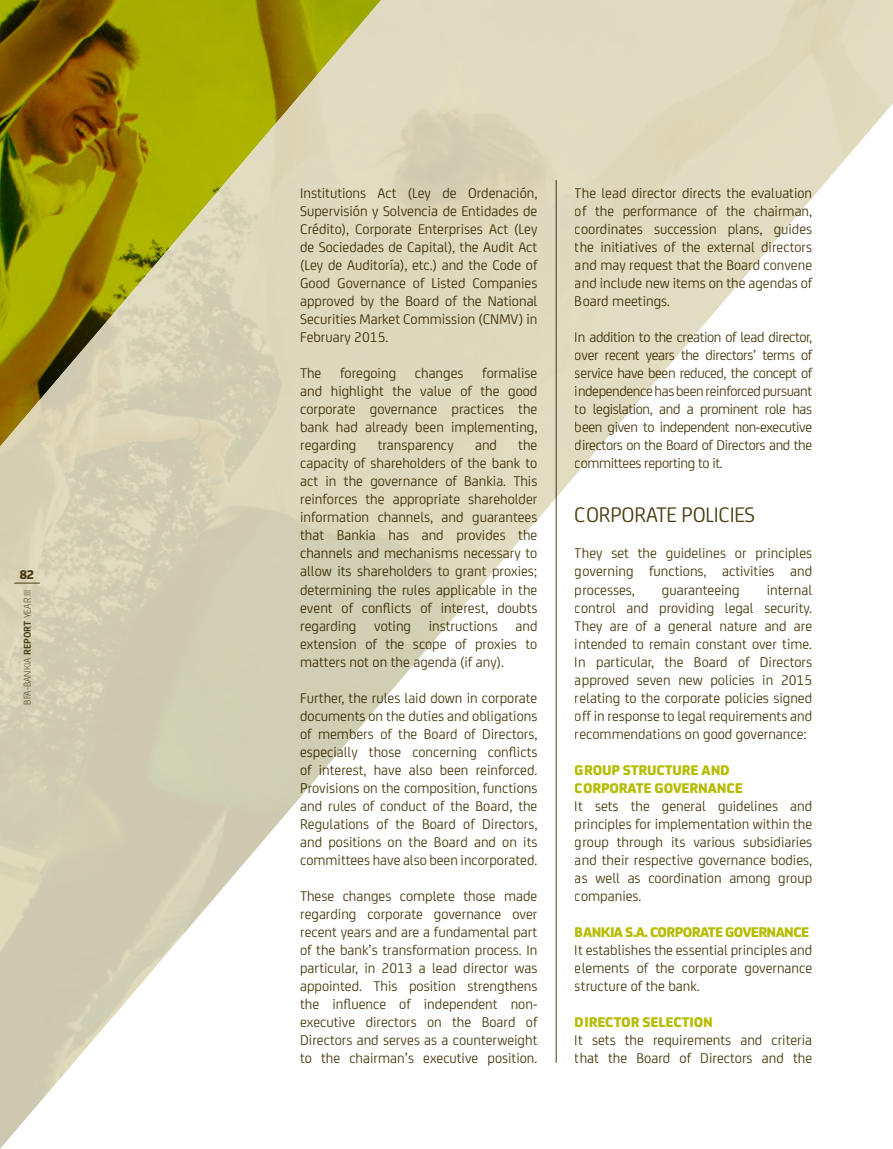
<style>
.page{position:relative;width:893px;height:1149px;background:#fff}
.page>*{position:absolute;margin:0;border:0;box-sizing:border-box;transform-origin:0 0}
.t1{font:22.5px "Bankia";letter-spacing:-.01em;color:#4c3e12}
.t2{font:15px/18px "Bankia";color:#4c3e12;text-align:justify}
.t3{font:800 15px/18px "Bankia";letter-spacing:-.01em;color:#b6bc00}
.t4{font:800 15px "Bankia";letter-spacing:-.04em;color:#b6bc00}
.t5{font:800 13.5px "Bankia";color:#4c3e12}
.t6{font:300 10.5px "Bankia";color:#4c3e12}
.s1{font-weight:700}
</style>
<div class="page">
<img style="left:0;top:0;width:893px;height:1148px">
<svg style="left:14px;top:582px;width:26px;height:1px"></svg>
<hr style="left:556px;top:180px;width:1px;height:882px;background:#4c3e12">
<p class="t5" style="left:20px;top:563px;width:16px">82</p>
<p class="t6" style="left:20px;top:704px;width:117px;rotate:-90deg">BFA-BANKIA <span class="s1">REPORT</span> year III</p>
<p class="t2" style="left:300px;top:183px;width:239px">Institutions Act (Ley de Ordenación, Supervisión y Solvencia de Entidades de Crédito), Corporate Enterprises Act (Ley de Sociedades de Capital), the Audit Act (Ley de Auditoría), etc.) and the Code of Good Governance of Listed Companies approved by the Board of the National Securities Market Commission (CNMV) in February 2015.</p>
<p class="t2" style="left:300px;top:363px;width:23px">The</p>
<p class="t2" style="left:340px;top:363px;width:57px">foregoing</p>
<p class="t2" style="left:415px;top:363px;width:50px">changes</p>
<p class="t2" style="left:300px;top:363px;width:239px;text-indent:182px">formalise and highlight the value of the good corporate governance practices the bank had already been implementing, regarding</p>
<p class="t2" style="left:300px;top:435px;width:239px;text-indent:218px">the capacity of shareholders of the bank to act in the governance of Bankia. This reinforces the appropriate shareholder information channels, and guarantees that Bankia has and provides the channels and mechanisms necessary to allow its shareholders to grant proxies; determining the rules applicable in the event of conflicts of interest, doubts regarding voting instructions and extension of the scope of proxies to matters not on the agenda (if any).</p>
<p class="t2" style="left:300px;top:687px;width:239px">Further, the rules laid down in corporate documents on the duties and obligations of members of the Board of Directors, especially those concerning conflicts of interest, have also been reinforced.<br>Provisions on the composition, functions and rules of conduct of the Board, the Regulations of the Board of Directors, and positions on the Board and on its committees have also been incorporated.</p>
<p class="t2" style="left:300px;top:885px;width:239px">These changes complete those made regarding corporate governance over recent years and are a fundamental part of the bank’s transformation process. In particular, in 2013 a lead director was appointed. This position strengthens the influence of independent non&shy;executive directors on the Board of Directors and serves as a counterweight to the chairman’s executive position.</p>
<p class="t2" style="left:378px;top:435px;width:78px">transparency</p>
<p class="t2" style="left:475px;top:435px;width:23px">and</p>
<p class="t2" style="left:575px;top:183px;width:239px">The lead director directs the evaluation of the performance of the chairman, coordinates succession plans, guides the initiatives of the external directors and may request that the Board convene and include new items on the agendas of Board meetings.</p>
<p class="t2" style="left:575px;top:327px;width:239px">In addition to the creation of lead director, over recent years the directors’ terms of service have been reduced, the concept of independence has been reinforced pursuant to legislation, and a prominent role has been given to independent non-executive directors on the Board of Directors and the committees reporting to it.</p>
<h1 class="t1" style="left:575px;top:499px;width:182px">Corporate polici es</h1>
<p class="t2" style="left:575px;top:543px;width:239px">They set the guidelines or principles governing functions, activities and processes,</p>
<p class="t2" style="left:575px;top:579px;width:239px;text-indent:192px">internal control and providing legal security.<br>They are of a general nature and are intended to remain constant over time.<br>In particular, the Board of Directors approved seven new policies in 2015 relating to the corporate policies signed off in response to legal requirements and recommendations on good governance:</p>
<p class="t3" style="left:575px;top:759px;width:169px">GROUP STRUCTURE AND<br>CORPORATE GOVERNANCE</p>
<p class="t2" style="left:575px;top:795px;width:239px">It sets the general guidelines and principles for implementation within the group through its various subsidiaries and their respective governance bodies, as well as coordination among group companies.</p>
<p class="t4" style="left:575px;top:919px;width:236px">BANKIA S.A. CORPORATE GOVERNANCE</p>
<p class="t2" style="left:575px;top:939px;width:239px">It establishes the essential principles and elements of the corporate governance structure of the bank.</p>
<p class="t3" style="left:575px;top:1011px;width:139px">DIRECTOR SELECTION</p>
<p class="t2" style="left:575px;top:1029px;width:239px">It sets the requirements and criteria that the Board of Directors and the</p>
<p class="t2" style="left:662px;top:579px;width:79px">guaranteeing</p>
</div>
